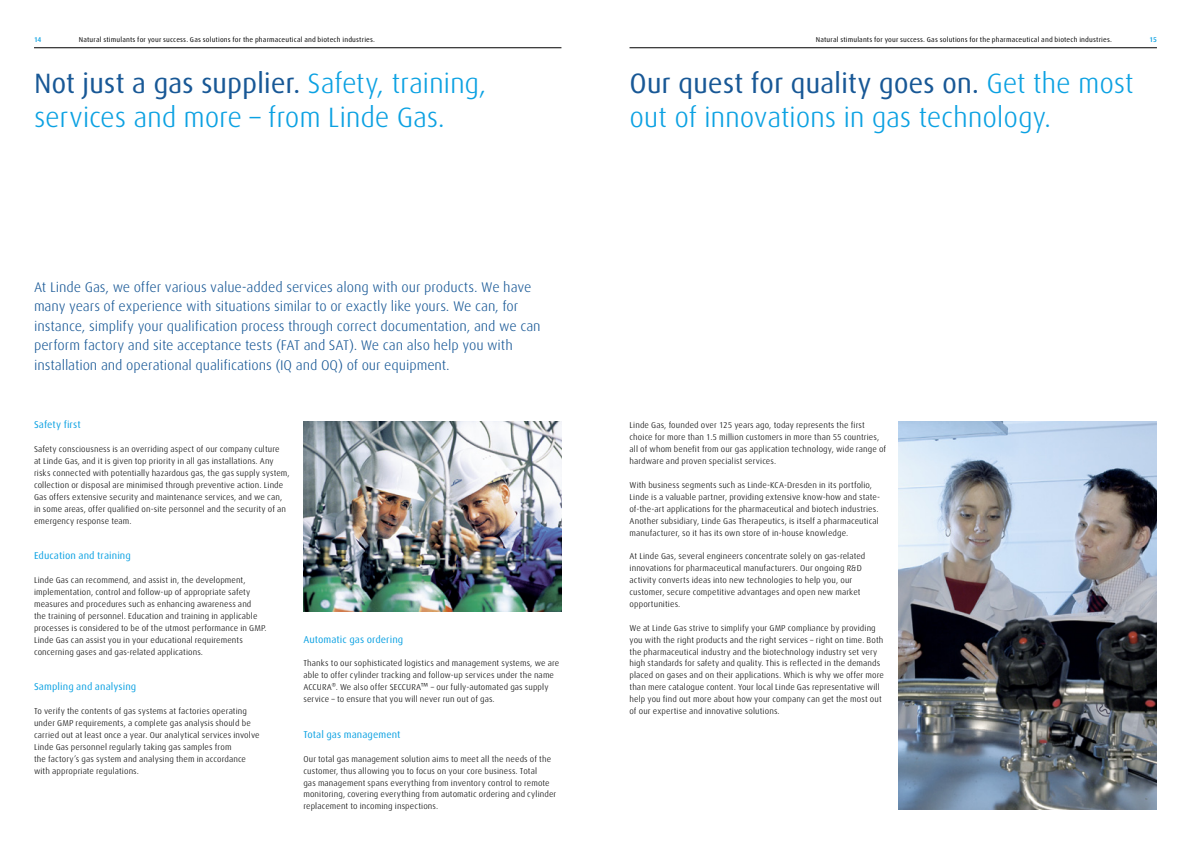
<style>
.page{position:relative;width:1191px;height:842px;background:#fff}
.page>*{position:absolute;margin:0;border:0;box-sizing:border-box;transform-origin:0 0}
.t1{font:300 28px/33.6px "Linde Dax Global";letter-spacing:-.01em;color:#0ba1e2}
.t2{font:300 14px/19.6px "Linde Dax Global";letter-spacing:-.005em;color:#185896}
.t3{font:10px "Linde Dax Global";letter-spacing:.005em;color:#0ba1e2}
.t4{font:300 8.5px/11.9px "Linde Dax Global";letter-spacing:.01em;color:#000}
.t5{font:7px "Linde Dax Global";letter-spacing:.02em;color:#000}
.t6{font:500 7px "Linde Dax Global";color:#0ba1e2}
.s1{font-weight:400;color:#185896}
</style>
<div class="page">
<hr style="left:629px;top:47px;width:528px;height:1px;background:#000">
<hr style="left:34px;top:47px;width:527px;height:1px;background:#000">
<img style="left:303px;top:421px;width:258px;height:190px">
<img style="left:899px;top:421px;width:258px;height:388px">
<p class="t5" style="left:79px;top:35px;width:298px">Natural stimulants for your success. Gas solutions for the pharmaceutical and biotech industries.</p>
<p class="t5" style="left:816px;top:35px;width:298px">Natural stimulants for your success. Gas solutions for the pharmaceutical and biotech industries.</p>
<h1 class="t1" style="left:629px;top:67px;width:506px"><span class="s1">Our quest for quality goes on.</span> Get the most out of innovations in gas technology.</h1>
<p class="t6" style="left:34px;top:35px;width:9px">14</p>
<h1 class="t1" style="left:34px;top:67px;width:454px"><span class="s1">Not just a gas supplier.</span> Safety, training, services and more – from Linde Gas.</h1>
<p class="t6" style="left:1149px;top:35px;width:9px">15</p>
<p class="t2" style="left:34px;top:277px;width:508px">At Linde Gas, we offer various value-added services along with our products. We have many years of experience with situations similar to or exactly like yours. We can, for instance, simplify your qualification process through correct documentation, and we can perform factory and site acceptance tests (FAT and SAT). We can also help you with installation and operational qualifications (IQ and OQ) of our equipment.</p>
<p class="t3" style="left:34px;top:419px;width:48px">Safety first</p>
<p class="t4" style="left:34px;top:443px;width:257px">Safety consciousness is an overriding aspect of our company culture<br>at Linde Gas, and it is given top priority in all gas installations. Any risks connected with potentially hazardous gas, the gas supply system, collection or disposal are minimised through preventive action. Linde Gas offers extensive security and maintenance services, and we can, in some areas, offer qualified on-site personnel and the security of an emergency response team.</p>
<p class="t3" style="left:34px;top:550px;width:98px">Education and training</p>
<p class="t4" style="left:34px;top:574px;width:234px">Linde Gas can recommend, and assist in, the development, implementation, control and follow-up of appropriate safety measures and procedures such as enhancing awareness and<br>the training of personnel. Education and training in applicable processes is considered to be of the utmost performance in GMP.<br>Linde Gas can assist you in your educational requirements concerning gases and gas-related applications.</p>
<p class="t3" style="left:34px;top:681px;width:104px">Sampling and analysing</p>
<p class="t4" style="left:34px;top:705px;width:227px">To verify the contents of gas systems at factories operating under GMP requirements, a complete gas analysis should be carried out at least once a year. Our analytical services involve Linde Gas personnel regularly taking gas samples from<br>the factory’s gas system and analysing them in accordance with appropriate regulations.</p>
<p class="t3" style="left:303px;top:633px;width:101px">Automatic gas ordering</p>
<p class="t4" style="left:303px;top:658px;width:257px">Thanks to our sophisticated logistics and management systems, we are able to offer cylinder tracking and follow-up services under the name ACCURA®. We also offer SECCURA™ – our fully-automated gas supply service – to ensure that you will never run out of gas.</p>
<p class="t3" style="left:303px;top:728px;width:99px">Total gas management</p>
<p class="t4" style="left:303px;top:753px;width:254px">Our total gas management solution aims to meet all the needs of the customer, thus allowing you to focus on your core business. Total<br>gas management spans everything from inventory control to remote monitoring, covering everything from automatic ordering and cylinder replacement to incoming inspections.</p>
<p class="t4" style="left:629px;top:420px;width:258px">Linde Gas, founded over 125 years ago, today represents the first choice for more than 1.5 million customers in more than 55 countries, all of whom benefit from our gas application technology, wide range of hardware and proven specialist services.</p>
<p class="t4" style="left:629px;top:479px;width:252px">With business segments such as Linde-KCA-Dresden in its portfolio, Linde is a valuable partner, providing extensive know-how and state&shy;of-the-art applications for the pharmaceutical and biotech industries.<br>Another subsidiary, Linde Gas Therapeutics, is itself a pharmaceutical manufacturer, so it has its own store of in-house knowledge.</p>
<p class="t4" style="left:629px;top:550px;width:237px">At Linde Gas, several engineers concentrate solely on gas-related innovations for pharmaceutical manufacturers. Our ongoing R&amp;D activity converts ideas into new technologies to help you, our customer, secure competitive advantages and open new market opportunities.</p>
<p class="t4" style="left:629px;top:622px;width:256px">We at Linde Gas strive to simplify your GMP compliance by providing you with the right products and the right services – right on time. Both the pharmaceutical industry and the biotechnology industry set very high standards for safety and quality. This is reflected in the demands placed on gases and on their applications. Which is why we offer more than mere catalogue content. Your local Linde Gas representative will help you find out more about how your company can get the most out of our expertise and innovative solutions.</p>
</div>
